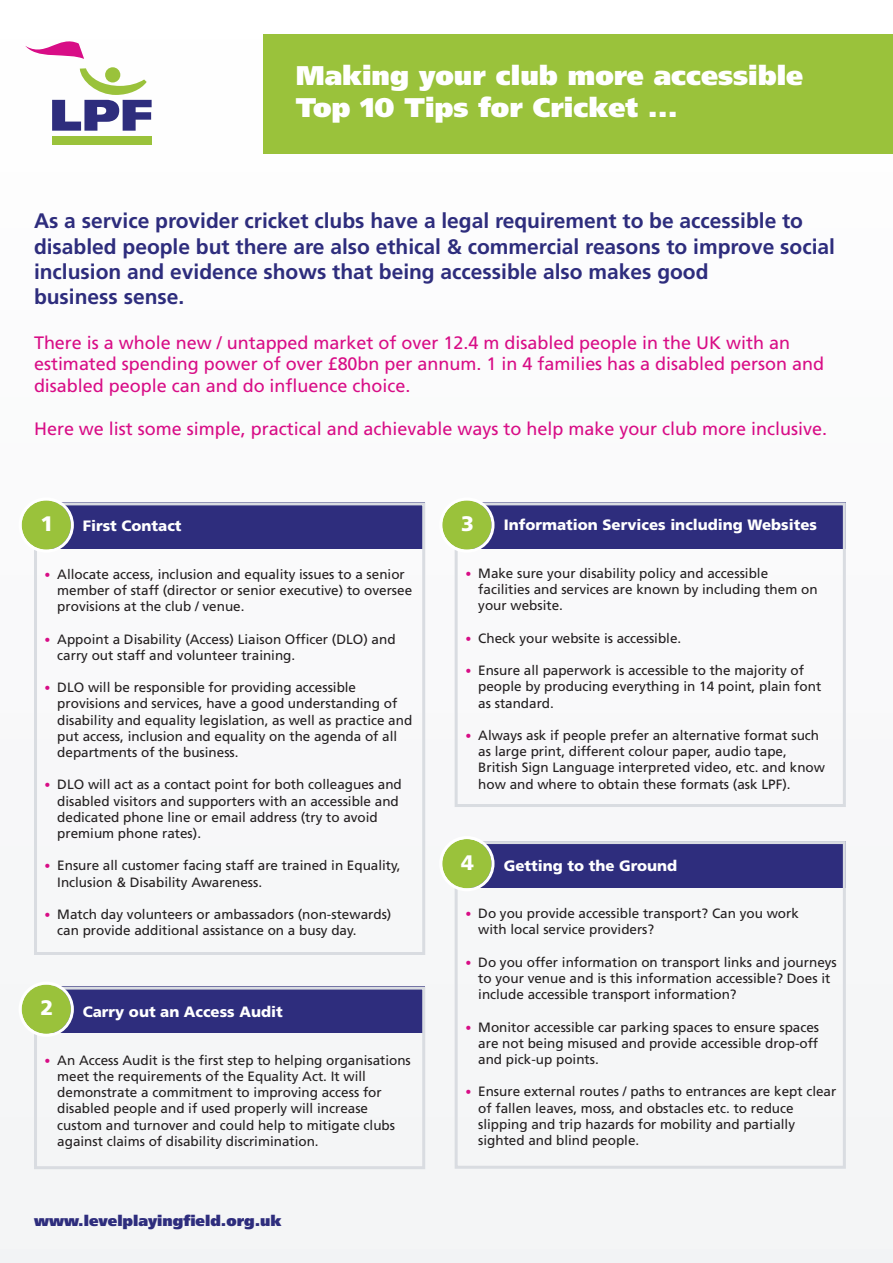
<style>
.page{position:relative;width:893px;height:1263px;background:#f9f9fa}
.page>*{position:absolute;margin:0;border:0;box-sizing:border-box;transform-origin:0 0}
.t1{font:900 27px/32.4px "Frutiger";color:#fff}
.t2{font:700 21px/25.2px "Frutiger";color:#2e2d7d}
.t3{font:900 21px "Frutiger";color:#fff}
.t4{font:18px/21.6px "Frutiger";color:#d80d86}
.t5{font:900 15px "Frutiger";color:#fff}
.t6{font:900 15px "Frutiger";color:#2e2d7d}
.t7{font:13.5px/16.2px "Frutiger";color:#231f20}
.s1{font-size:12px;color:#d80d86}
</style>
<div class="page">
<svg style="left:25px;top:41px;width:127px;height:90px"></svg>
<div style="left:52px;top:136px;width:100px;height:8px;background:#9ac23b"></div>
<div style="left:46px;top:502px;width:379px;height:47px;background:#2e2d7d"></div>
<div style="left:46px;top:986px;width:379px;height:47px;background:#2e2d7d"></div>
<div style="left:466px;top:502px;width:380px;height:47px;background:#2e2d7d"></div>
<div style="left:466px;top:841px;width:380px;height:47px;background:#2e2d7d"></div>
<div style="left:264px;top:34px;width:629px;height:119px;background:#9ac23b"></div>
<div style="left:34px;top:502px;width:391px;height:453px;border:3px solid #d9dce1"></div>
<svg style="left:21px;top:500px;width:53px;height:53px"></svg>
<div style="left:455px;top:502px;width:391px;height:305px;border:3px solid #d9dce1"></div>
<svg style="left:442px;top:500px;width:52px;height:53px"></svg>
<div style="left:455px;top:841px;width:391px;height:328px;border:3px solid #d9dce1"></div>
<svg style="left:442px;top:839px;width:52px;height:52px"></svg>
<div style="left:34px;top:986px;width:391px;height:183px;border:3px solid #d9dce1"></div>
<svg style="left:21px;top:984px;width:53px;height:53px"></svg>
<h1 class="t1" style="left:296px;top:61px;width:509px">Making your club more accessible<br>Top 10 Tips for Cricket ...</h1>
<p class="t2" style="left:34px;top:210px;width:802px">As a service provider cricket clubs have a legal requirement to be accessible to disabled people but there are also ethical &amp; commercial reasons to improve social inclusion and evidence shows that being accessible also makes good<br>business sense.</p>
<h3 class="t4" style="left:34px;top:333px;width:791px">There is a whole new / untapped market of over 12.4 m disabled people in the UK with an estimated spending power of over £80bn per annum. 1 in 4 families has a disabled person and disabled people can and do influence choice.</h3>
<h3 class="t4" style="left:34px;top:419px;width:795px">Here we list some simple, practical and achievable ways to help make your club more inclusive.</h3>
<h2 class="t3" style="left:41px;top:515px;width:14px">1</h2>
<h2 class="t3" style="left:461px;top:515px;width:14px">3</h2>
<p class="t5" style="left:504px;top:519px;width:315px">Information Services including Websites</p>
<p class="t7" style="left:478px;top:566px;width:341px;text-indent:-13px"><span class="s1">•</span> Make sure your disability policy and accessible facilities and services are known by including them on your website.</p>
<p class="t7" style="left:465px;top:631px;width:217px"><span class="s1">•</span> Check your website is accessible.</p>
<p class="t7" style="left:478px;top:663px;width:344px;text-indent:-13px"><span class="s1">•</span> Ensure all paperwork is accessible to the majority of people by producing everything in 14 point, plain font as standard.</p>
<p class="t7" style="left:478px;top:728px;width:348px;text-indent:-13px"><span class="s1">•</span> Always ask if people prefer an alternative format such as large print, different colour paper, audio tape, British Sign Language interpreted video, etc. and know how and where to obtain these formats (ask LPF).</p>
<p class="t5" style="left:83px;top:520px;width:100px">First Contact</p>
<p class="t7" style="left:57px;top:567px;width:356px;text-indent:-13px"><span class="s1">•</span> Allocate access, inclusion and equality issues to a senior member of staff (director or senior executive) to oversee provisions at the club / venue.</p>
<p class="t7" style="left:57px;top:632px;width:340px;text-indent:-13px"><span class="s1">•</span> Appoint a Disability (Access) Liaison Officer (DLO) and carry out staff and volunteer training.</p>
<p class="t7" style="left:57px;top:680px;width:356px;text-indent:-13px"><span class="s1">•</span> DLO will be responsible for providing accessible provisions and services, have a good understanding of disability and equality legislation, as well as practice and put access, inclusion and equality on the agenda of all departments of the business.</p>
<p class="t7" style="left:57px;top:778px;width:346px;text-indent:-13px"><span class="s1">•</span> DLO will act as a contact point for both colleagues and disabled visitors and supporters with an accessible and dedicated phone line or email address (try to avoid premium phone rates).</p>
<p class="t7" style="left:57px;top:859px;width:345px;text-indent:-13px"><span class="s1">•</span> Ensure all customer facing staff are trained in Equality,<br>Inclusion &amp; Disability Awareness.</p>
<p class="t7" style="left:57px;top:907px;width:336px;text-indent:-13px"><span class="s1">•</span> Match day volunteers or ambassadors (non-stewards) can provide additional assistance on a busy day.</p>
<h2 class="t3" style="left:461px;top:854px;width:14px">4</h2>
<p class="t5" style="left:504px;top:859px;width:175px">Getting to the Ground</p>
<p class="t7" style="left:478px;top:906px;width:322px;text-indent:-13px"><span class="s1">•</span> Do you provide accessible transport? Can you work with local service providers?</p>
<p class="t7" style="left:478px;top:955px;width:360px;text-indent:-13px"><span class="s1">•</span> Do you offer information on transport links and journeys to your venue and is this information accessible? Does it include accessible transport information?</p>
<p class="t7" style="left:478px;top:1020px;width:342px;text-align:justify;text-indent:-13px"><span class="s1">•</span> Monitor accessible car parking spaces to ensure spaces are not being misused and provide accessible drop-off and pick-up points.</p>
<p class="t7" style="left:478px;top:1084px;width:360px;text-indent:-13px"><span class="s1">•</span> Ensure external routes / paths to entrances are kept clear of fallen leaves, moss, and obstacles etc. to reduce slipping and trip hazards for mobility and partially sighted and blind people.</p>
<h2 class="t3" style="left:41px;top:999px;width:14px">2</h2>
<p class="t5" style="left:83px;top:1006px;width:201px">Carry out an Access Audit</p>
<p class="t7" style="left:57px;top:1053px;width:355px;text-indent:-13px"><span class="s1">•</span> An Access Audit is the first step to helping organisations meet the requirements of the Equality Act. It will demonstrate a commitment to improving access for disabled people and if used properly will increase custom and turnover and could help to mitigate clubs against claims of disability discrimination.</p>
<p class="t6" style="left:34px;top:1214px;width:249px">www.levelplayingfield.org.uk</p>
</div>
